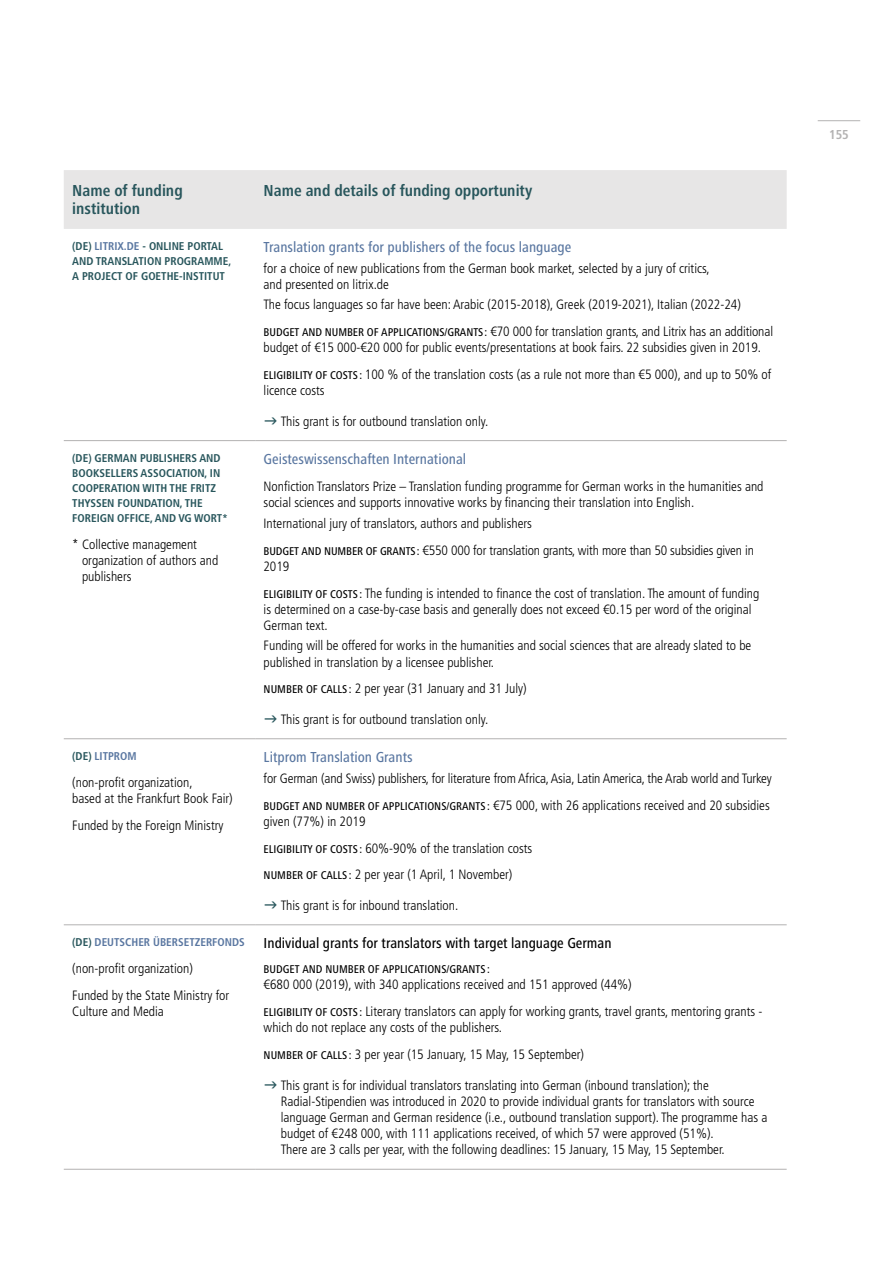
<style>
.page{position:relative;width:893px;height:1263px;background:#fff}
.page>*{position:absolute;margin:0;border:0;box-sizing:border-box;transform-origin:0 0}
.t1{font:700 condensed 16.5px/18px "Frutiger Next LTW1 G";color:#28565c}
.t2{font:500 condensed 15px "Frutiger Next LTW1 G";color:#5a77a1}
.t3{font:500 condensed 15px "Frutiger Next LTW1 G";color:#000}
.t4{font:300 condensed 13.5px/16.2px "Frutiger LT Std";color:#000}
.t5{font:700 condensed 13.5px "Frutiger Next LTW1 G";color:#b3b2b2}
.t6{font:500 condensed 11.7px "Frutiger Next LTW1 G";color:#000}
.t7{font:700 condensed 11.25px/15px "Frutiger LT Std";color:#28565c}
.t8{font:700 condensed 11.25px "Frutiger LT Std";color:#5a77a1}
.s1{color:#5a77a1}
.s2{font-family:"Frutiger Next LTW1 G";font-weight:500;font-size:11.7px}
.s3{color:#28565c}
</style>
<div class="page">
<hr style="left:818px;top:120px;width:42px;height:1px;background:#b3b2b2">
<div style="left:64px;top:170px;width:723px;height:59px;background:#e7e6e6"></div>
<hr style="left:64px;top:738px;width:191px;height:1px;background:#b3b2b2">
<hr style="left:255px;top:738px;width:532px;height:1px;background:#b3b2b2">
<hr style="left:64px;top:440px;width:191px;height:1px;background:#b3b2b2">
<hr style="left:255px;top:440px;width:532px;height:1px;background:#b3b2b2">
<hr style="left:64px;top:924px;width:191px;height:1px;background:#b3b2b2">
<hr style="left:255px;top:924px;width:532px;height:1px;background:#b3b2b2">
<hr style="left:64px;top:1169px;width:191px;height:1px;background:#b3b2b2">
<hr style="left:255px;top:1169px;width:532px;height:1px;background:#b3b2b2">
<p class="t1" style="left:72px;top:182px;width:112px">Name of funding institution</p>
<p class="t1" style="left:264px;top:182px;width:270px">Name and details of funding opportunity</p>
<p class="t7" style="left:72px;top:238px;width:160px">(DE) <span class="s1">LITRIX.DE</span> - ONLINE PORTAL<br>AND TRANSLATION PROGRAMME,<br>A PROJECT OF GOETHE-INSTITUT</p>
<p class="t2" style="left:264px;top:239px;width:309px">Translation grants for publishers of the focus language</p>
<p class="t4" style="left:264px;top:260px;width:447px">for a choice of new publications from the German book market, selected by a jury of critics, and presented on litrix.de</p>
<p class="t4" style="left:264px;top:291px;width:511px;line-height:26.8px">The focus languages so far have been: Arabic (2015-2018), Greek (2019-2021), Italian (2022-24)<br><span class="s2">BUDGET AND NUMBER OF APPLICATIONS/GRANTS :</span> €70 000 for translation grants, and Litrix has an additional</p>
<p class="t4" style="left:264px;top:334px;width:509px;line-height:26.8px">budget of €15 000-€20 000 for public events/presentations at book fairs. 22 subsidies given in 2019.<br><span class="s2">ELIGIBILITY OF COSTS :</span> 100 % of the translation costs (as a rule not more than €5 000), and up to 50% of</p>
<p class="t4" style="left:264px;top:383px;width:63px">licence costs</p>
<p class="t4" style="left:281px;top:413px;width:209px">This grant is for outbound translation only.</p>
<p class="t7" style="left:72px;top:450px;width:157px">(DE) GERMAN PUBLISHERS AND<br>BOOKSELLERS ASSOCIATION, IN<br>COOPERATION WITH THE FRITZ<br>THYSSEN FOUNDATION, THE<br>FOREIGN OFFICE, AND VG WORT*</p>
<p class="t4" style="left:82px;top:536px;width:138px;text-indent:-10px">* Collective management organization of authors and publishers</p>
<p class="t2" style="left:264px;top:451px;width:204px">Geisteswissenschaften International</p>
<p class="t4" style="left:264px;top:478px;width:501px">Nonfiction Translators Prize – Translation funding programme for German works in the humanities and social sciences and supports innovative works by financing their translation into English.</p>
<p class="t4" style="left:264px;top:510px;width:492px;line-height:26.8px">International jury of translators, authors and publishers<br><span class="s2">BUDGET AND NUMBER OF GRANTS:</span> €550 000 for translation grants, with more than 50 subsidies given in</p>
<p class="t4" style="left:264px;top:553px;width:497px;line-height:26.8px">2019<br><span class="s2">ELIGIBILITY OF COSTS :</span> The funding is intended to finance the cost of translation. The amount of funding</p>
<p class="t4" style="left:264px;top:601px;width:489px">is determined on a case-by-case basis and generally does not exceed €0.15 per word of the original<br>German text.</p>
<p class="t4" style="left:264px;top:638px;width:489px">Funding will be offered for works in the humanities and social sciences that are already slated to be published in translation by a licensee publisher.</p>
<p class="t4" style="left:264px;top:681px;width:265px"><span class="s2">NUMBER OF CALLS :</span> 2 per year (31 January and 31 July)</p>
<p class="t4" style="left:281px;top:711px;width:209px">This grant is for outbound translation only.</p>
<p class="t8" style="left:72px;top:749px;width:66px"><span class="s3">(DE)</span> LITPROM</p>
<p class="t4" style="left:72px;top:774px;width:162px">(non-profit organization,<br>based at the Frankfurt Book Fair)</p>
<p class="t4" style="left:72px;top:817px;width:153px">Funded by the Foreign Ministry</p>
<p class="t2" style="left:264px;top:749px;width:150px">Litprom Translation Grants</p>
<p class="t4" style="left:264px;top:765px;width:510px;line-height:26.8px">for German (and Swiss) publishers, for literature from Africa, Asia, Latin America, the Arab world and Turkey<br><span class="s2">BUDGET AND NUMBER OF APPLICATIONS/GRANTS :</span> €75 000, with 26 applications received and 20 subsidies</p>
<p class="t4" style="left:264px;top:808px;width:270px;line-height:26.8px">given (77%) in 2019<br><span class="s2">ELIGIBILITY OF COSTS :</span> 60%-90% of the translation costs<br><span class="s2">NUMBER OF CALLS :</span> 2 per year (1 April, 1 November)</p>
<p class="t4" style="left:281px;top:897px;width:179px">This grant is for inbound translation.</p>
<p class="t8" style="left:72px;top:935px;width:174px"><span class="s3">(DE)</span> DEUTSCHER ÜBERSETZERFONDS</p>
<p class="t4" style="left:72px;top:955px;width:158px;line-height:26.8px">(non-profit organization)<br>Funded by the State Ministry for</p>
<p class="t4" style="left:72px;top:1003px;width:93px">Culture and Media</p>
<p class="t3" style="left:264px;top:935px;width:349px">Individual grants for translators with target language German</p>
<p class="t6" style="left:264px;top:962px;width:228px">BUDGET AND NUMBER OF APPLICATIONS/GRANTS :</p>
<p class="t4" style="left:264px;top:971px;width:500px;line-height:26.8px">€680 000 (2019), with 340 applications received and 151 approved (44%)<br><span class="s2">ELIGIBILITY OF COSTS :</span> Literary translators can apply for working grants, travel grants, mentoring grants -</p>
<p class="t4" style="left:264px;top:1014px;width:322px;line-height:26.8px">which do not replace any costs of the publishers.<br><span class="s2">NUMBER OF CALLS :</span> 3 per year (15 January, 15 May, 15 September)</p>
<p class="t4" style="left:281px;top:1077px;width:488px">This grant is for individual translators translating into German (inbound translation); the Radial-Stipendien was introduced in 2020 to provide individual grants for translators with source language German and German residence (i.e., outbound translation support). The programme has a budget of €248 000, with 111 applications received, of which 57 were approved (51%).<br>There are 3 calls per year, with the following deadlines: 15 January, 15 May, 15 September.</p>
<p class="t5" style="left:829px;top:127px;width:21px">155</p>
</div>
